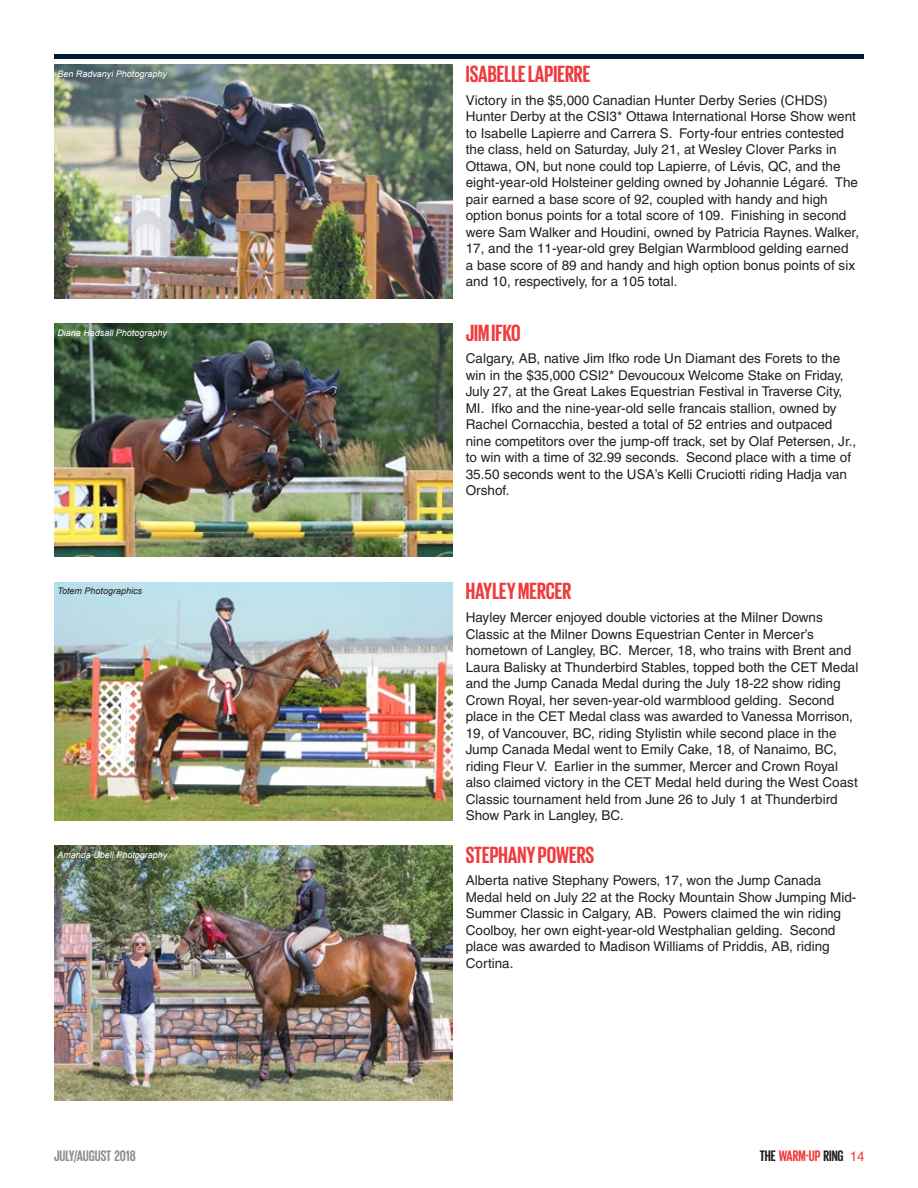
<style>
.page{position:relative;width:918px;height:1188px;background:#fff}
.page>*{position:absolute;margin:0;border:0;box-sizing:border-box;transform-origin:0 0}
.Success_Stories_name{font:700 24px "Giorgio Sans";color:#ef3b3d}
.t1{font:700 15.6px "Giorgio Sans";color:#231f20}
.t2{font:700 15.6px "Giorgio Sans";color:#90918f}
.Body_Copy{font:13.5px/16.5px "Helvetica";color:#231f20}
.Photo_Credit_-_White{font:italic 9px "Arial";color:#fff}
.Photo_Credit_-_Black{font:italic 9px "Arial";color:#231f20}
.s1{color:#ef3b3d}
.s2{font-family:"Helvetica";font-weight:400;font-size:13.5px;color:#ef3b3d}
</style>
<div class="page">
<div style="left:54px;top:54px;width:810px;height:5px;background:#001a33"></div>
<img style="left:54px;top:65px;width:398px;height:233px">
<img style="left:54px;top:323px;width:398px;height:234px">
<img style="left:54px;top:582px;width:398px;height:238px">
<img style="left:54px;top:845px;width:398px;height:256px">
<p class="Photo_Credit_-_White" style="left:57px;top:68px;width:111px">Ben Radvanyi Photography</p>
<p class="Success_Stories_name" style="left:466px;top:62px;width:126px">ISABELLE LAPIERRE</p>
<p class="Body_Copy" style="left:466px;top:92px;width:395px">Victory in the $5,000 Canadian Hunter Derby Series (CHDS)<br>Hunter Derby at the CSI3* Ottawa International Horse Show went to Isabelle Lapierre and Carrera S. Forty-four entries contested the class, held on Saturday, July 21, at Wesley Clover Parks in Ottawa, ON, but none could top Lapierre, of Lévis, QC, and the eight-year-old Holsteiner gelding owned by Johannie Légaré. The pair earned a base score of 92, coupled with handy and high option bonus points for a total score of 109. Finishing in second were Sam Walker and Houdini, owned by Patricia Raynes. Walker, 17, and the 11-year-old grey Belgian Warmblood gelding earned a base score of 89 and handy and high option bonus points of six and 10, respectively, for a 105 total.</p>
<p class="Photo_Credit_-_White" style="left:57px;top:327px;width:111px">Diana Hadsall Photography</p>
<p class="Success_Stories_name" style="left:466px;top:321px;width:57px">JIM IFKO</p>
<p class="Body_Copy" style="left:466px;top:350px;width:392px">Calgary, AB, native Jim Ifko rode Un Diamant des Forets to the win in the $35,000 CSI2* Devoucoux Welcome Stake on Friday, July 27, at the Great Lakes Equestrian Festival in Traverse City, MI. Ifko and the nine-year-old selle francais stallion, owned by Rachel Cornacchia, bested a total of 52 entries and outpaced nine competitors over the jump-off track, set by Olaf Petersen, Jr., to win with a time of 32.99 seconds. Second place with a time of 35.50 seconds went to the USA’s Kelli Cruciotti riding Hadja van Orshof.</p>
<p class="Photo_Credit_-_Black" style="left:57px;top:585px;width:86px">Totem Photographics</p>
<p class="Success_Stories_name" style="left:466px;top:579px;width:107px">HAYLEY MERCER</p>
<p class="Body_Copy" style="left:466px;top:609px;width:394px">Hayley Mercer enjoyed double victories at the Milner Downs Classic at the Milner Downs Equestrian Center in Mercer’s hometown of Langley, BC. Mercer, 18, who trains with Brent and Laura Balisky at Thunderbird Stables, topped both the CET Medal and the Jump Canada Medal during the July 18-22 show riding Crown Royal, her seven-year-old warmblood gelding. Second place in the CET Medal class was awarded to Vanessa Morrison, 19, of Vancouver, BC, riding Stylistin while second place in the Jump Canada Medal went to Emily Cake, 18, of Nanaimo, BC, riding Fleur V. Earlier in the summer, Mercer and Crown Royal also claimed victory in the CET Medal held during the West Coast Classic tournament held from June 26 to July 1 at Thunderbird Show Park in Langley, BC.</p>
<p class="Photo_Credit_-_White" style="left:57px;top:849px;width:112px">Amanda Ubell Photography</p>
<p class="Success_Stories_name" style="left:466px;top:843px;width:130px">STEPHANY POWERS</p>
<p class="Body_Copy" style="left:466px;top:872px;width:392px">Alberta native Stephany Powers, 17, won the Jump Canada Medal held on July 22 at the Rocky Mountain Show Jumping Mid-Summer Classic in Calgary, AB. Powers claimed the win riding Coolboy, her own eight-year-old Westphalian gelding. Second place was awarded to Madison Williams of Priddis, AB, riding Cortina.</p>
<p class="t2" style="left:54px;top:1148px;width:83px">JULY/AUGUST 2018</p>
<p class="t1" style="left:760px;top:1148px;width:107px">THE <span class="s1">WARM-UP</span> RING <span class="s2">14</span></p>
</div>
